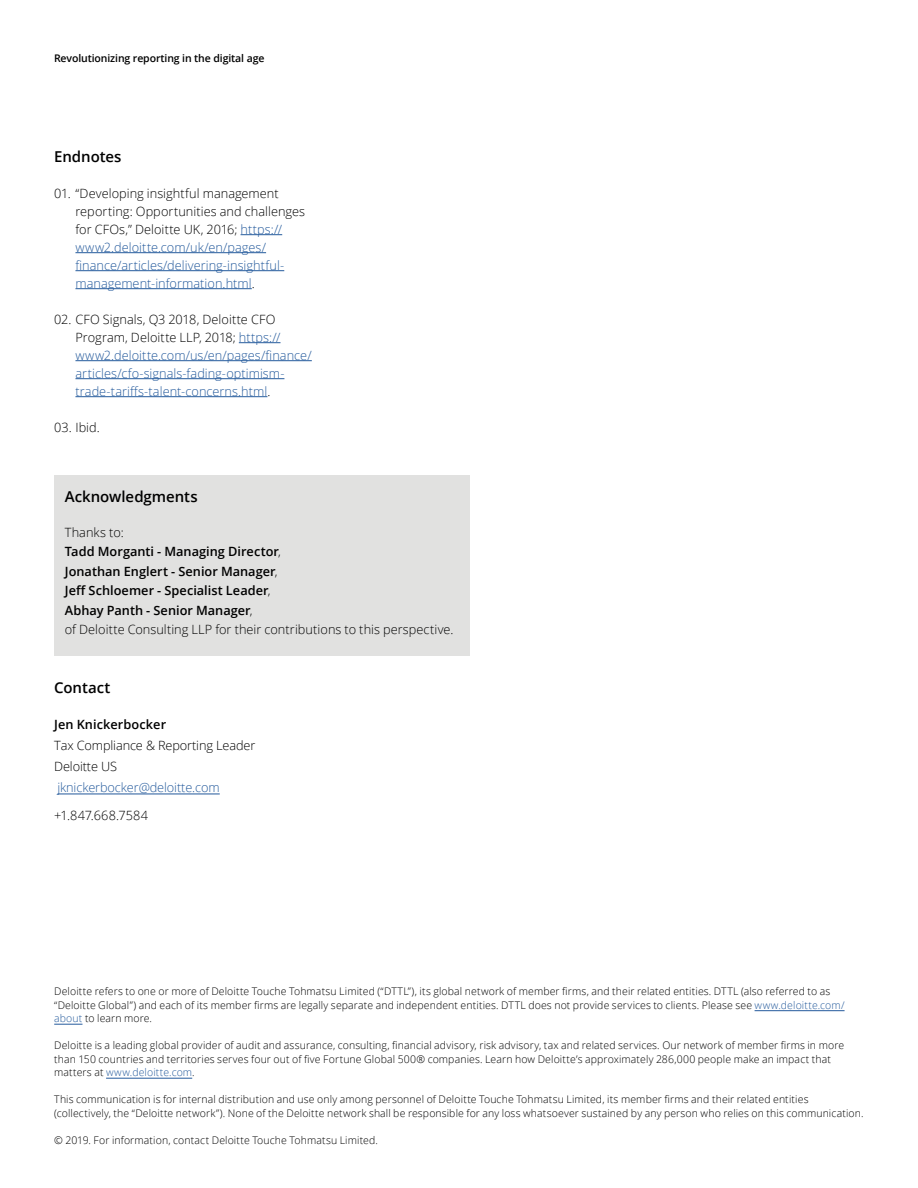
<style>
.page{position:relative;width:918px;height:1188px;background:#fff}
.page>*{position:absolute;margin:0;border:0;box-sizing:border-box;transform-origin:0 0}
.t1{font:600 15px "Open Sans";letter-spacing:-.005em;color:#000}
.t2{font:300 12.75px/18px "Open Sans";color:#245a9c}
.t3{font:600 12.75px/19.5px "Open Sans";letter-spacing:.005em;color:#000}
.t4{font:300 12.75px/21px "Open Sans";letter-spacing:-.01em;color:#000}
.t5{font:300 12.75px "Open Sans";letter-spacing:.01em;color:#000}
.t6{font:300 10.5px/13.5px "Open Sans";letter-spacing:.01em;color:#000}
.t7{font:600 10.5px "Open Sans";letter-spacing:-.01em;color:#000}
.s1{color:#000}
.s2{font-weight:300}
.s3{color:#245a9c}
</style>
<div class="page">
<hr style="left:241px;top:234px;width:41px;height:1px;background:#245a9c">
<hr style="left:75px;top:252px;width:191px;height:1px;background:#245a9c">
<hr style="left:75px;top:270px;width:209px;height:1px;background:#245a9c">
<hr style="left:75px;top:288px;width:177px;height:1px;background:#245a9c">
<hr style="left:239px;top:342px;width:42px;height:1px;background:#245a9c">
<hr style="left:75px;top:360px;width:237px;height:1px;background:#245a9c">
<hr style="left:75px;top:378px;width:209px;height:1px;background:#245a9c">
<hr style="left:75px;top:396px;width:192px;height:1px;background:#245a9c">
<div style="left:54px;top:475px;width:416px;height:181px;background:#e1e1e0"></div>
<hr style="left:57px;top:794px;width:163px;height:1px;background:#245a9c">
<hr style="left:106px;top:1078px;width:86px;height:1px;background:#245a9c">
<svg style="left:54px;top:1024px;width:28px;height:1px"></svg>
<hr style="left:755px;top:1010px;width:90px;height:1px;background:#245a9c">
<p class="t7" style="left:54px;top:51px;width:212px">Revolutionizing reporting in the digital age</p>
<h1 class="t1" style="left:54px;top:146px;width:69px">Endnotes</h1>
<p class="t2" style="left:75px;top:184px;width:231px;text-indent:-21px"><span class="s1">01. “Developing insightful management reporting: Opportunities and challenges for CFOs,” Deloitte UK, 2016;</span> https:// www2.deloitte.com/uk/en/pages/ finance/articles/delivering-insightful&shy;management-information.html<span class="s1">.</span></p>
<p class="t2" style="left:75px;top:310px;width:238px;text-indent:-21px"><span class="s1">02. CFO Signals, Q3 2018, Deloitte CFO Program, Deloitte LLP, 2018;</span> https:// www2.deloitte.com/us/en/pages/finance/ articles/cfo-signals-fading-optimism&shy;trade-tariffs-talent-concerns.html<span class="s1">.</span></p>
<p class="t4" style="left:54px;top:416px;width:47px">03. Ibid.</p>
<h1 class="t1" style="left:65px;top:486px;width:134px">Acknowledgments</h1>
<p class="t3" style="left:65px;top:522px;width:390px"><span class="s2">Thanks to:<br></span>Tadd Morganti - Managing Director<span class="s2">,<br></span>Jonathan Englert - Senior Manager<span class="s2">,<br></span>Jeff Schloemer - Specialist Leader<span class="s2">,<br></span>Abhay Panth - Senior Manager<span class="s2">,<br>of Deloitte Consulting LLP for their contributions to this perspective.</span></p>
<h1 class="t1" style="left:54px;top:677px;width:58px">Contact</h1>
<p class="t3" style="left:54px;top:714px;width:113px">Jen Knickerbocker</p>
<p class="t4" style="left:54px;top:734px;width:203px">Tax Compliance &amp; Reporting Leader<br>Deloitte US</p>
<p class="t2" style="left:57px;top:778px;width:164px">jknickerbocker@deloitte.com</p>
<p class="t5" style="left:54px;top:806px;width:95px">+1.847.668.7584</p>
<p class="t6" style="left:54px;top:985px;width:792px">Deloitte refers to one or more of Deloitte Touche Tohmatsu Limited (“DTTL”), its global network of member firms, and their related entities. DTTL (also referred to as “Deloitte Global”) and each of its member firms are legally separate and independent entities. DTTL does not provide services to clients. Please see <span class="s3">www.deloitte.com/ about</span> to learn more.</p>
<p class="t6" style="left:54px;top:1039px;width:791px">Deloitte is a leading global provider of audit and assurance, consulting, financial advisory, risk advisory, tax and related services. Our network of member firms in more than 150 countries and territories serves four out of five Fortune Global 500® companies. Learn how Deloitte’s approximately 286,000 people make an impact that matters at <span class="s3">www.deloitte.com</span>.</p>
<p class="t6" style="left:54px;top:1093px;width:811px">This communication is for internal distribution and use only among personnel of Deloitte Touche Tohmatsu Limited, its member firms and their related entities (collectively, the “Deloitte network”). None of the Deloitte network shall be responsible for any loss whatsoever sustained by any person who relies on this communication.</p>
<p class="t6" style="left:54px;top:1133px;width:325px">© 2019. For information, contact Deloitte Touche Tohmatsu Limited.</p>
</div>
